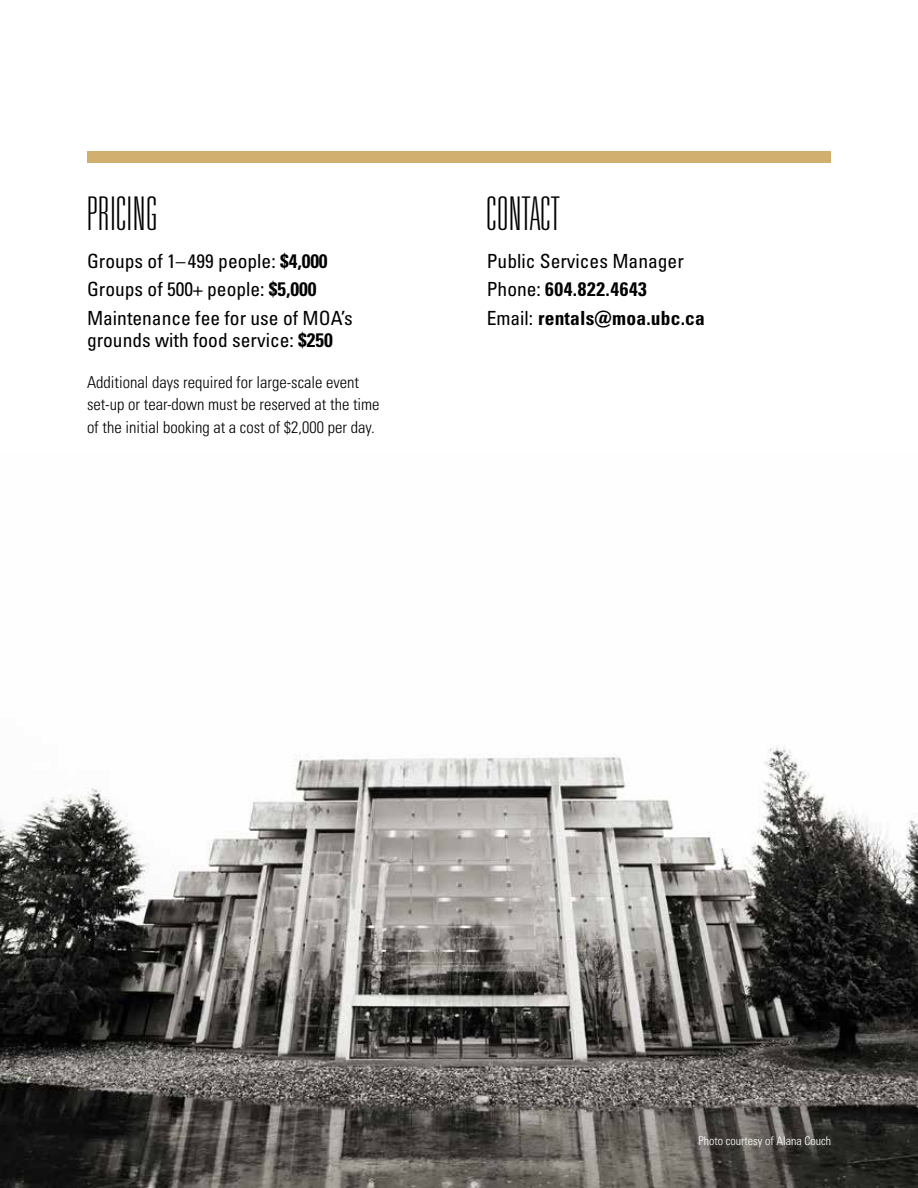
<style>
.page{position:relative;width:918px;height:1188px;background:#fff}
.page>*{position:absolute;margin:0;border:0;box-sizing:border-box;transform-origin:0 0}
.t1{font:46.5px "Univers LT Pro Thin Ult Cond";letter-spacing:.02em;color:#000}
.t2{font:condensed 19.5px/28.5px "Univers LT Pro";color:#000}
.t3{font:300 condensed 16.5px/22.5px "Univers LT Pro";color:#000}
.t4{font:300 condensed 12px "Univers LT Pro";color:#fff}
.s1{font-weight:700}
</style>
<div class="page">
<img style="left:0;top:746px;width:918px;height:442px">
<div style="left:87px;top:151px;width:744px;height:12px;background:#d1af6f"></div>
<h1 class="t1" style="left:87px;top:187px;width:72px">PRICING</h1>
<h1 class="t1" style="left:487px;top:187px;width:74px">CONTACT</h1>
<p class="t2" style="left:87px;top:246px;width:267px">Groups of 1–499 people: <span class="s1">$4,000<br></span>Groups of 500+ people: <span class="s1">$5,000<br></span>Maintenance fee for use of MOA’s</p>
<p class="t2" style="left:87px;top:326px;width:247px">grounds with food service: <span class="s1">$250</span></p>
<p class="t3" style="left:87px;top:370px;width:294px">Additional days required for large-scale event set-up or tear-down must be reserved at the time of the initial booking at a cost of $2,000 per day.</p>
<p class="t2" style="left:487px;top:246px;width:220px">Public Services Manager<br>Phone: <span class="s1">604.822.4643<br></span>Email: <span class="s1">rentals@moa.ubc.ca</span></p>
<p class="t4" style="left:698px;top:1132px;width:134px">Photo courtesy of Alana Couch</p>
</div>
